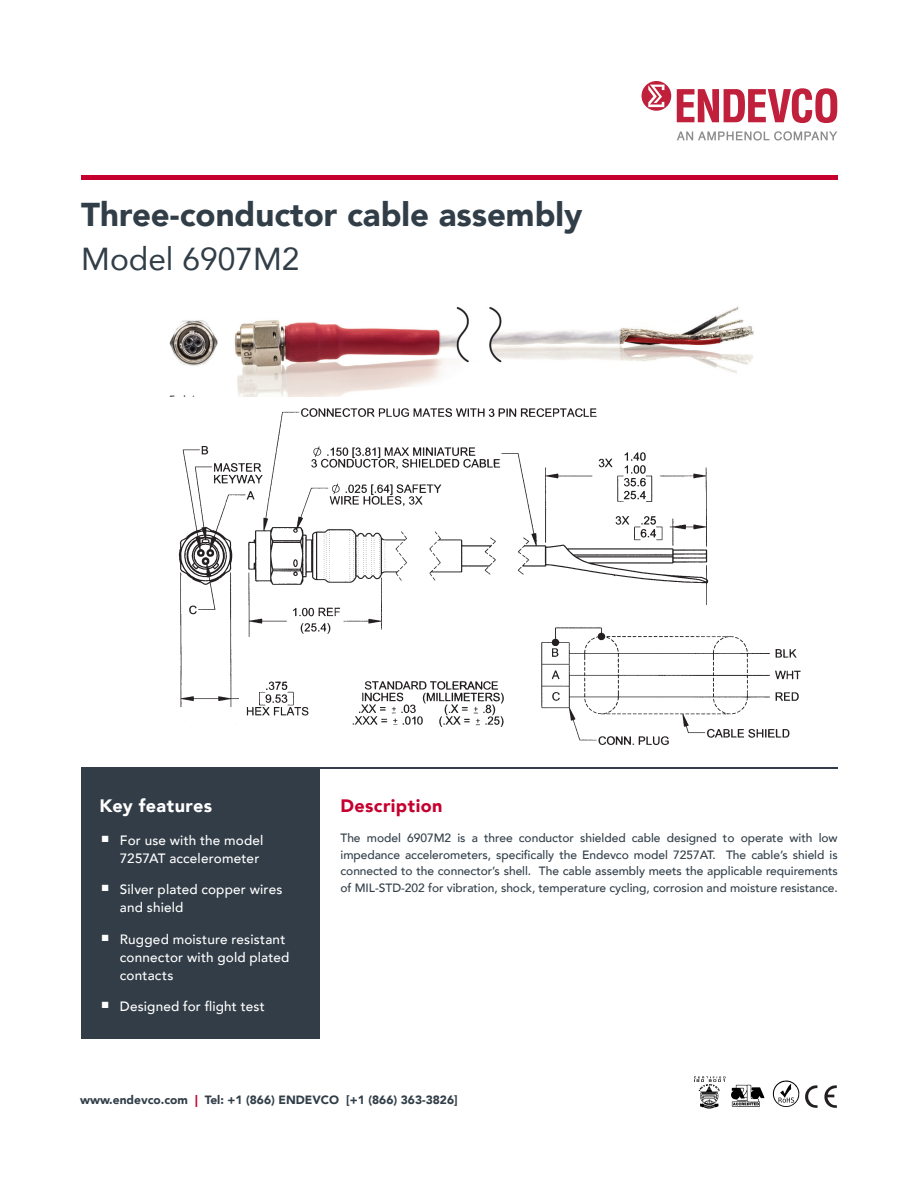
<style>
.page{position:relative;width:918px;height:1188px;background:#fff}
.page>*{position:absolute;margin:0;border:0;box-sizing:border-box;transform-origin:0 0}
.DS_Title{font:900 33px "Avenir";color:#313e48}
.DS_Model{font:31.8px "Avenir";color:#313e48}
.subheader{font:900 18px "Avenir";letter-spacing:.02em;color:#fff}
.Body_copy{font:900 18px "Avenir";letter-spacing:.025em;color:#c5002e}
.t1{font:500 13.5px/18px "Avenir";letter-spacing:.015em;color:#fff}
.Body_copy-2{font:500 12px/16.5px "Avenir";letter-spacing:-.005em;color:#313e48;text-align:justify}
.Body_copy-3{font:900 12px "Avenir";color:#313e48}
.s1{color:#c5002e}
</style>
<div class="page">
<hr style="left:81px;top:767px;width:756px;height:2px;background:#323d47">
<div style="left:81px;top:767px;width:239px;height:272px;background:#323d47"></div>
<svg style="left:677px;top:131px;width:160px;height:10px"></svg>
<svg style="left:642px;top:81px;width:29px;height:30px"></svg>
<svg style="left:677px;top:88px;width:160px;height:35px"></svg>
<hr style="left:81px;top:176px;width:756px;height:4px;background:#c5002e">
<svg style="left:824px;top:1085px;width:13px;height:23px"></svg>
<svg style="left:773px;top:1081px;width:45px;height:27px"></svg>
<img style="left:694px;top:1076px;width:32px;height:33px">
<img style="left:731px;top:1084px;width:34px;height:23px">
<img style="left:169px;top:306px;width:585px;height:91px">
<img style="left:178px;top:408px;width:531px;height:317px">
<div style="left:337px;top:668px;width:306px;height:85px;background:#fff"></div>
<img style="left:283px;top:675px;width:221px;height:52px">
<div style="left:691px;top:606px;width:31px;height:36px;background:#fff"></div>
<img style="left:526px;top:612px;width:275px;height:134px">
<p class="DS_Title" style="left:81px;top:187px;width:503px">Three-conductor cable assembly</p>
<p class="DS_Model" style="left:81px;top:233px;width:220px">Model 6907M2</p>
<p class="subheader" style="left:100px;top:790px;width:114px">Key features</p>
<p class="t1" style="left:120px;top:830px;width:145px;text-indent:-18px">■ For use with the model<br>7257AT accelerometer</p>
<p class="t1" style="left:120px;top:880px;width:164px;text-indent:-18px">■ Silver plated copper wires and shield</p>
<p class="t1" style="left:120px;top:929px;width:171px;text-indent:-18px">■ Rugged moisture resistant connector with gold plated contacts</p>
<p class="t1" style="left:102px;top:997px;width:164px">■ Designed for flight test</p>
<p class="Body_copy" style="left:340px;top:791px;width:104px">Description</p>
<p class="Body_copy-2" style="left:340px;top:829px;width:499px">The model 6907M2 is a three conductor shielded cable designed to operate with low impedance accelerometers, specifically the Endevco model 7257AT. The cable’s shield is connected to the connector’s shell. The cable assembly meets the applicable requirements of MIL-STD-202 for vibration, shock, temperature cycling, corrosion and moisture resistance.</p>
<p class="Body_copy-3" style="left:80px;top:1090px;width:379px">www.endevco.com <span class="s1">|</span> Tel: +1 (866) ENDEVCO [+1 (866) 363-3826]</p>
</div>
